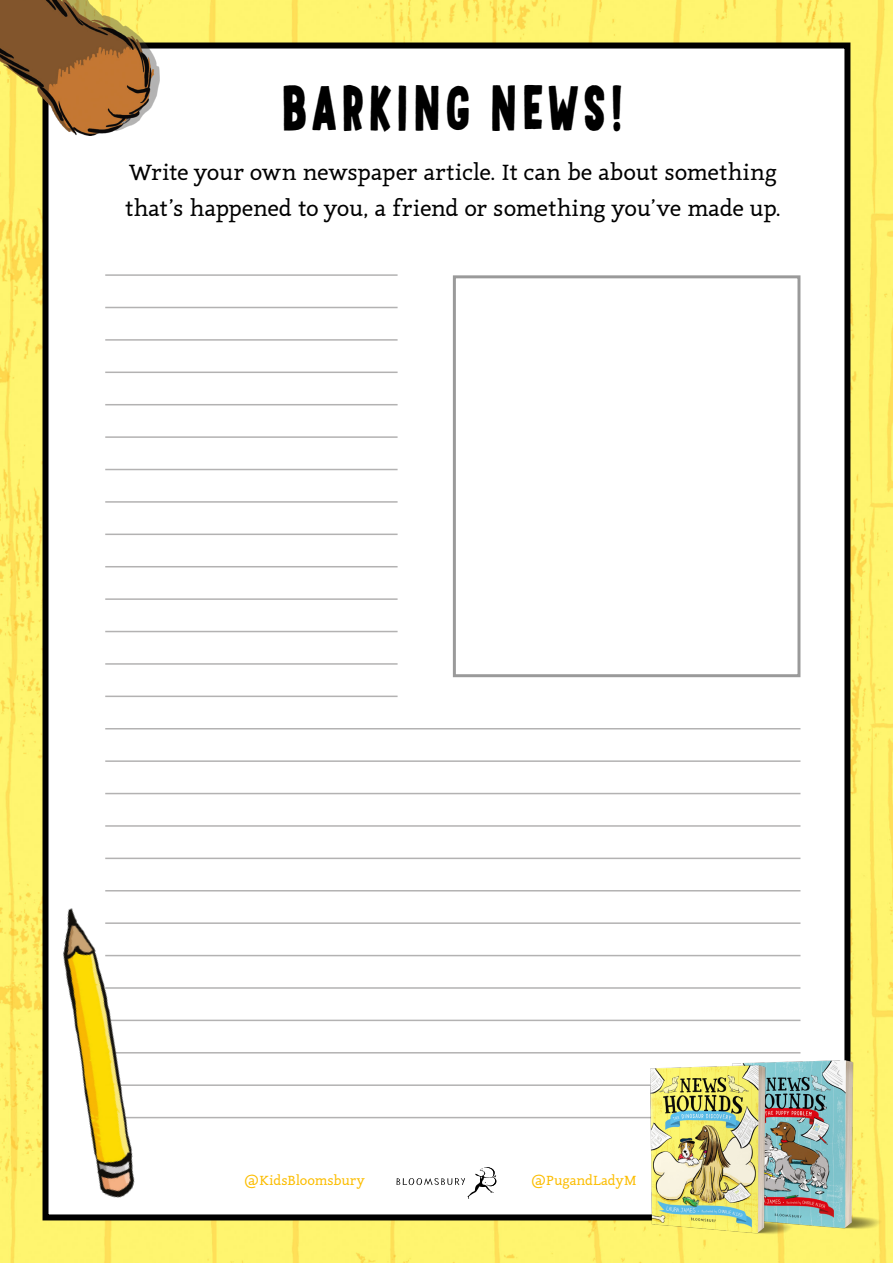
<style>
.page{position:relative;width:893px;height:1263px;background:#fff}
.page>*{position:absolute;margin:0;border:0;box-sizing:border-box;transform-origin:0 0}
.t1{font:500 61.5px "Mr Dodo";letter-spacing:.05em;color:#000;scale:.74 1}
.t2{font:22.5px/36px "Canape Serif";letter-spacing:-.015em;color:#000}
.t3{font:13.5px "Canape Serif";color:#fcbd00}
</style>
<div class="page">
<img style="left:0;top:0;width:893px;height:1263px">
<div style="left:46px;top:46px;width:801px;height:1171px;background:#fff"></div>
<div style="left:43px;top:43px;width:807px;height:1177px;border:6px solid #000"></div>
<svg style="left:397px;top:1167px;width:99px;height:32px"></svg>
<img style="left:0;top:0;width:159px;height:136px">
<hr style="left:105px;top:274px;width:293px;height:2px;background:#b3b2b2">
<hr style="left:105px;top:307px;width:293px;height:1px;background:#b3b2b2">
<hr style="left:105px;top:339px;width:293px;height:2px;background:#b3b2b2">
<hr style="left:105px;top:372px;width:293px;height:1px;background:#b3b2b2">
<hr style="left:105px;top:404px;width:293px;height:1px;background:#b3b2b2">
<hr style="left:105px;top:436px;width:293px;height:2px;background:#b3b2b2">
<hr style="left:105px;top:469px;width:293px;height:1px;background:#b3b2b2">
<hr style="left:105px;top:501px;width:293px;height:2px;background:#b3b2b2">
<hr style="left:105px;top:534px;width:293px;height:1px;background:#b3b2b2">
<hr style="left:105px;top:566px;width:293px;height:1px;background:#b3b2b2">
<hr style="left:105px;top:598px;width:293px;height:2px;background:#b3b2b2">
<hr style="left:105px;top:631px;width:293px;height:1px;background:#b3b2b2">
<hr style="left:105px;top:663px;width:293px;height:2px;background:#b3b2b2">
<hr style="left:105px;top:696px;width:293px;height:1px;background:#b3b2b2">
<hr style="left:105px;top:728px;width:695px;height:1px;background:#b3b2b2">
<hr style="left:105px;top:760px;width:695px;height:2px;background:#b3b2b2">
<hr style="left:105px;top:793px;width:695px;height:1px;background:#b3b2b2">
<hr style="left:105px;top:825px;width:695px;height:2px;background:#b3b2b2">
<hr style="left:105px;top:858px;width:695px;height:1px;background:#b3b2b2">
<hr style="left:105px;top:890px;width:695px;height:1px;background:#b3b2b2">
<hr style="left:105px;top:922px;width:695px;height:2px;background:#b3b2b2">
<hr style="left:105px;top:955px;width:695px;height:1px;background:#b3b2b2">
<hr style="left:105px;top:987px;width:695px;height:2px;background:#b3b2b2">
<hr style="left:105px;top:1020px;width:695px;height:1px;background:#b3b2b2">
<hr style="left:105px;top:1052px;width:695px;height:1px;background:#b3b2b2">
<hr style="left:105px;top:1084px;width:695px;height:2px;background:#b3b2b2">
<hr style="left:105px;top:1117px;width:695px;height:1px;background:#b3b2b2">
<img style="left:34px;top:884px;width:121px;height:325px">
<img style="left:733px;top:1060px;width:149px;height:169px">
<img style="left:651px;top:1065px;width:143px;height:169px">
<h1 class="t1" style="left:280px;top:69px;width:467px">BARKING NEWS!</h1>
<p class="t2" style="left:125px;top:154px;width:657px">Write your own newspaper article. It can be about something that’s happened to you, a friend or something you’ve made up.</p>
<p class="t3" style="left:244px;top:1171px;width:123px">@KidsBloomsbury</p>
<p class="t3" style="left:531px;top:1171px;width:107px">@PugandLadyM</p>
</div>
